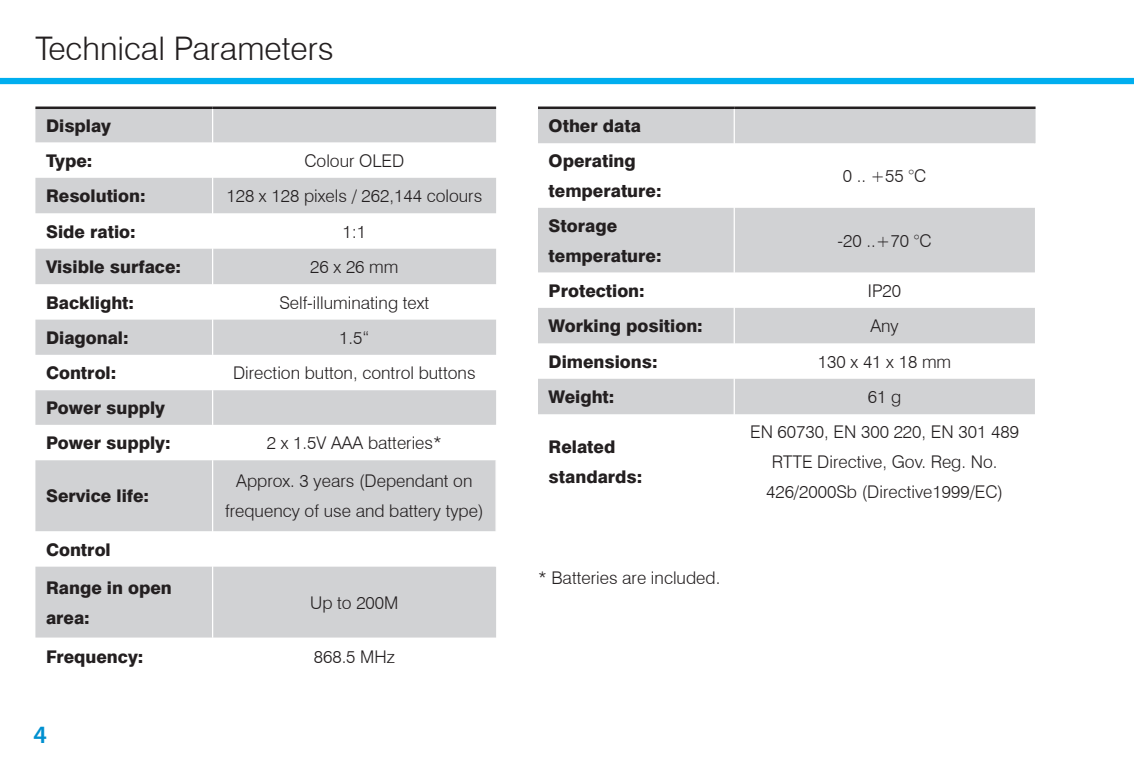
<style>
.page{position:relative;width:1134px;height:780px;background:#fff}
.page>*{position:absolute;margin:0;border:0;box-sizing:border-box;transform-origin:0 0}
.Page_Header_Left{font:300 32.5px "Swiss 721 BT";color:#231f20}
.t1{font:600 25px "Myriad Pro";color:#0090d0}
.Main_Text_centre{font:300 17.5px/30px "Swiss 721 BT";color:#231f20;text-align:center}
.Main_Text_bold{font:800 17.5px/30px "Swiss 721 BT";color:#231f20}
.Main_text{font:300 17.5px "Swiss 721 BT";color:#231f20}
</style>
<div class="page">
<div style="left:0;top:78px;width:1134px;height:6px;background:#00aeef"></div>
<svg style="left:538px;top:109px;width:497px;height:305px;fill:#d1d2d4"></svg>
<hr style="left:538px;top:106px;width:196px;height:3px;background:#231f20">
<hr style="left:734px;top:106px;width:301px;height:3px;background:#231f20">
<hr style="left:734px;top:109px;width:1px;height:34px;background:#fff">
<hr style="left:734px;top:143px;width:1px;height:65px;background:#fff">
<hr style="left:734px;top:208px;width:1px;height:64px;background:#fff">
<hr style="left:734px;top:272px;width:1px;height:36px;background:#fff">
<hr style="left:734px;top:308px;width:1px;height:35px;background:#fff">
<hr style="left:734px;top:343px;width:1px;height:36px;background:#fff">
<hr style="left:734px;top:379px;width:1px;height:35px;background:#fff">
<hr style="left:1034px;top:109px;width:1px;height:34px;background:#d1d2d4">
<svg style="left:35px;top:109px;width:461px;height:528px;fill:#d1d2d4"></svg>
<hr style="left:35px;top:106px;width:178px;height:3px;background:#231f20">
<hr style="left:213px;top:106px;width:283px;height:3px;background:#231f20">
<hr style="left:212px;top:109px;width:1px;height:33px;background:#fff">
<hr style="left:212px;top:142px;width:1px;height:36px;background:#fff">
<hr style="left:212px;top:178px;width:1px;height:35px;background:#fff">
<hr style="left:212px;top:213px;width:1px;height:36px;background:#fff">
<hr style="left:212px;top:249px;width:1px;height:35px;background:#fff">
<hr style="left:212px;top:284px;width:1px;height:35px;background:#fff">
<hr style="left:212px;top:319px;width:1px;height:36px;background:#fff">
<hr style="left:212px;top:355px;width:1px;height:35px;background:#fff">
<hr style="left:212px;top:390px;width:1px;height:35px;background:#fff">
<hr style="left:212px;top:425px;width:1px;height:35px;background:#fff">
<hr style="left:212px;top:460px;width:1px;height:71px;background:#fff">
<hr style="left:212px;top:531px;width:1px;height:35px;background:#fff">
<hr style="left:212px;top:566px;width:1px;height:71px;background:#fff">
<hr style="left:495px;top:425px;width:2px;height:35px;background:#fff">
<hr style="left:495px;top:460px;width:2px;height:71px;background:#fff">
<hr style="left:495px;top:531px;width:2px;height:35px;background:#fff">
<p class="Page_Header_Left" style="left:35px;top:29px;width:300px">Technical Parameters</p>
<p class="Main_Text_bold" style="left:46px;top:110px;width:67px">Display</p>
<p class="Main_Text_bold" style="left:46px;top:145px;width:48px">Type:</p>
<p class="Main_Text_centre" style="left:304px;top:145px;width:101px">Colour OLED</p>
<p class="Main_Text_bold" style="left:46px;top:181px;width:101px">Resolution:</p>
<p class="Main_Text_centre" style="left:226px;top:181px;width:257px">128 x 128 pixels / 262,144 colours</p>
<p class="Main_Text_bold" style="left:46px;top:216px;width:91px">Side ratio:</p>
<p class="Main_Text_centre" style="left:342px;top:216px;width:25px">1:1</p>
<p class="Main_Text_bold" style="left:46px;top:252px;width:136px">Visible surface:</p>
<p class="Main_Text_centre" style="left:310px;top:252px;width:90px">26 x 26 mm</p>
<p class="Main_Text_bold" style="left:46px;top:287px;width:90px">Backlight:</p>
<p class="Main_Text_centre" style="left:279px;top:287px;width:151px">Self-illuminating text</p>
<p class="Main_Text_bold" style="left:46px;top:322px;width:84px">Diagonal:</p>
<p class="Main_Text_centre" style="left:339px;top:322px;width:32px">1.5“</p>
<p class="Main_Text_bold" style="left:46px;top:358px;width:72px">Control:</p>
<p class="Main_Text_centre" style="left:233px;top:358px;width:244px">Direction button, control buttons</p>
<p class="Main_Text_bold" style="left:46px;top:393px;width:121px">Power supply</p>
<p class="Main_Text_bold" style="left:46px;top:428px;width:126px">Power supply:</p>
<p class="Main_Text_centre" style="left:267px;top:428px;width:177px">2 x 1.5V AAA batteries*</p>
<p class="Main_Text_bold" style="left:46px;top:481px;width:105px">Service life:</p>
<p class="Main_Text_centre" style="left:225px;top:466px;width:260px">Approx. 3 years (Dependant on frequency of use and battery type)</p>
<p class="Main_Text_bold" style="left:46px;top:534px;width:66px">Control</p>
<p class="Main_Text_bold" style="left:46px;top:572px;width:127px">Range in open area:</p>
<p class="Main_Text_centre" style="left:310px;top:587px;width:90px">Up to 200M</p>
<p class="Main_Text_bold" style="left:46px;top:641px;width:99px">Frequency:</p>
<p class="Main_Text_centre" style="left:314px;top:641px;width:83px">868.5 MHz</p>
<h2 class="t1" style="left:33px;top:719px;width:15px">4</h2>
<p class="Main_Text_bold" style="left:549px;top:110px;width:94px">Other data</p>
<p class="Main_Text_bold" style="left:549px;top:146px;width:89px">Operating</p>
<p class="Main_Text_bold" style="left:549px;top:176px;width:114px">temperature:</p>
<p class="Main_Text_bold" style="left:549px;top:210px;width:70px">Storage</p>
<p class="Main_Text_bold" style="left:549px;top:240px;width:114px">temperature:</p>
<p class="Main_Text_centre" style="left:843px;top:161px;width:85px">0 .. +55 °C</p>
<p class="Main_Text_centre" style="left:837px;top:225px;width:96px">-20 ..+70 °C</p>
<p class="Main_Text_bold" style="left:549px;top:275px;width:98px">Protection:</p>
<p class="Main_Text_centre" style="left:868px;top:275px;width:35px">IP20</p>
<p class="Main_Text_bold" style="left:549px;top:311px;width:156px">Working position:</p>
<p class="Main_Text_centre" style="left:870px;top:311px;width:30px">Any</p>
<p class="Main_Text_bold" style="left:549px;top:346px;width:111px">Dimensions:</p>
<p class="Main_Text_centre" style="left:818px;top:346px;width:135px">130 x 41 x 18 mm</p>
<p class="Main_Text_bold" style="left:549px;top:382px;width:67px">Weight:</p>
<p class="Main_Text_centre" style="left:868px;top:382px;width:35px">61 g</p>
<p class="Main_Text_bold" style="left:549px;top:432px;width:68px">Related</p>
<p class="Main_Text_bold" style="left:549px;top:462px;width:95px">standards:</p>
<p class="Main_Text_centre" style="left:750px;top:417px;width:270px">EN 60730, EN 300 220, EN 301 489</p>
<p class="Main_Text_centre" style="left:766px;top:447px;width:239px">RTTE Directive, Gov. Reg. No.<br>426/2000Sb (Directive1999/EC)</p>
<p class="Main_text" style="left:538px;top:567px;width:184px">* Batteries are included.</p>
</div>
